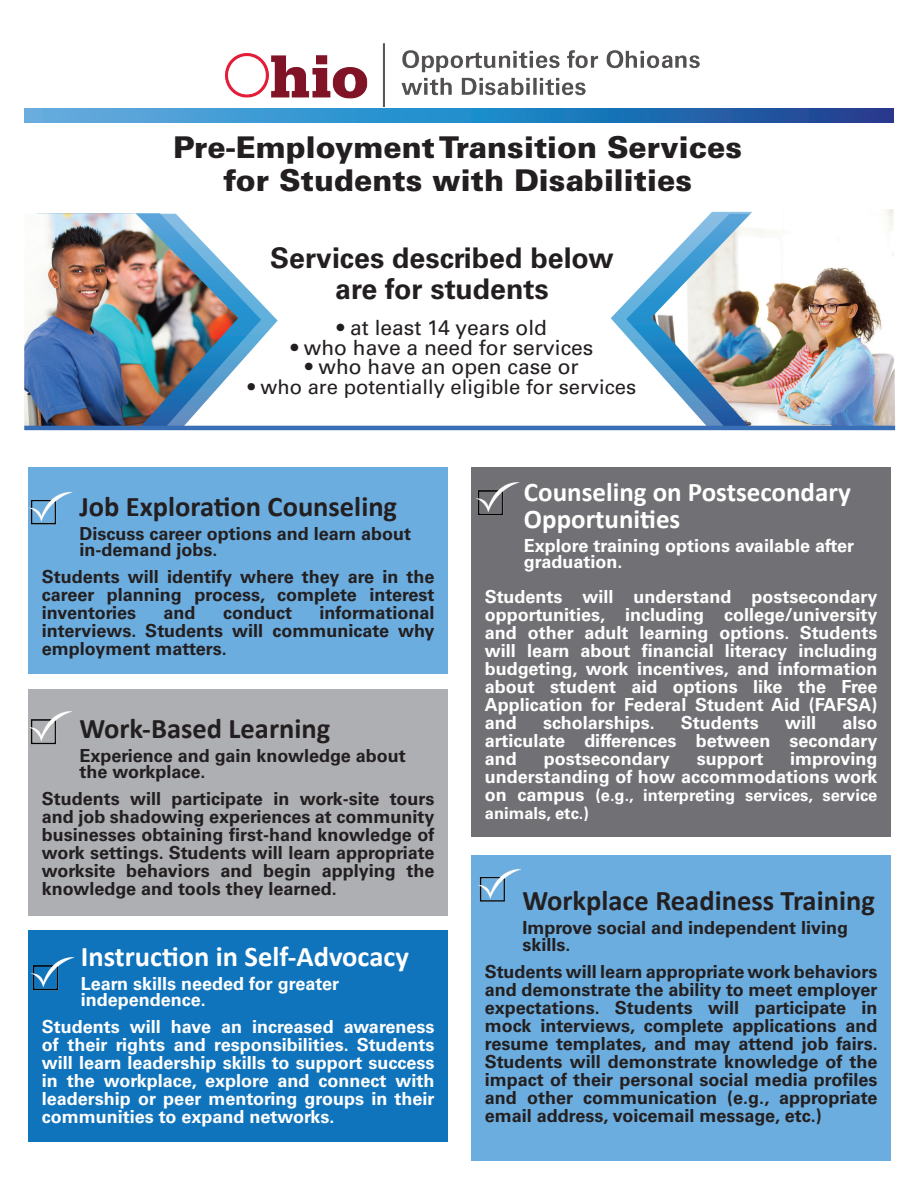
<style>
.page{position:relative;width:918px;height:1188px;background:#fff}
.page>*{position:absolute;margin:0;border:0;box-sizing:border-box;transform-origin:0 0}
.t1{font:900 30px "Univers LT Std";color:#231f20}
.t2{font:700 28.5px "Calibri";color:#231f20}
.t3{font:700 28.5px "Univers LT Std";color:#231f20}
.t4{font:700 28.5px "Calibri";color:#fff}
.t5{font:700 27px/27px "Calibri";color:#fff}
.t6{font:21px "Univers LT Std";color:#231f20}
.t7{font:20.25px "Univers LT Std";color:#231f20}
.t8{font:700 18px/18px "Univers LT Std";color:#231f20;text-align:justify}
.t9{font:700 18px/18px "Univers LT Std";color:#fff;text-align:justify}
.t10{font:700 16.5px/18px "Univers LT Std";color:#fff}
.s1{font-size:18px}
</style>
<div class="page">
<svg style="left:611px;top:302px;width:15px;height:124px"></svg>
<svg style="left:626px;top:276px;width:25px;height:150px"></svg>
<img style="left:204px;top:43px;width:518px;height:66px">
<svg style="left:24px;top:109px;width:870px;height:13px;background:#3181c0"></svg>
<img style="left:651px;top:209px;width:244px;height:217px">
<svg style="left:261px;top:303px;width:17px;height:123px"></svg>
<svg style="left:238px;top:279px;width:23px;height:147px"></svg>
<img style="left:24px;top:213px;width:214px;height:213px">
<hr style="left:24px;top:426px;width:871px;height:4px;background:#396fb7">
<div style="left:28px;top:467px;width:420px;height:69px;background:#6caddf"></div>
<div style="left:28px;top:525px;width:420px;height:59px;background:#6caddf"></div>
<div style="left:28px;top:543px;width:420px;height:131px;background:#6caddf"></div>
<div style="left:28px;top:689px;width:420px;height:69px;background:#aeafb3"></div>
<div style="left:28px;top:747px;width:420px;height:59px;background:#aeafb3"></div>
<div style="left:28px;top:765px;width:420px;height:150px;background:#aeafb3"></div>
<div style="left:28px;top:931px;width:420px;height:55px;background:#1074bc"></div>
<div style="left:28px;top:963px;width:420px;height:62px;background:#1074bc"></div>
<div style="left:28px;top:1007px;width:420px;height:135px;background:#1074bc"></div>
<div style="left:471px;top:467px;width:420px;height:81px;background:#717074"></div>
<div style="left:471px;top:525px;width:420px;height:62px;background:#717074"></div>
<div style="left:471px;top:576px;width:420px;height:261px;background:#717074"></div>
<div style="left:471px;top:855px;width:420px;height:96px;background:#6caddf"></div>
<div style="left:471px;top:931px;width:420px;height:230px;background:#6caddf"></div>
<img style="left:29px;top:492px;width:44px;height:33px">
<img style="left:476px;top:482px;width:44px;height:33px">
<img style="left:29px;top:711px;width:44px;height:34px">
<img style="left:478px;top:869px;width:43px;height:33px">
<img style="left:30px;top:957px;width:45px;height:34px">
<p class="t1" style="left:173px;top:128px;width:571px">Pre-Employment Transition Services</p>
<p class="t1" style="left:223px;top:161px;width:471px">for Students with Disabilities</p>
<p class="t3" style="left:270px;top:241px;width:345px">Services described below</p>
<p class="t3" style="left:335px;top:272px;width:215px">are for students</p>
<p class="t6" style="left:337px;top:315px;width:212px">• at least 14 years old</p>
<p class="t6" style="left:291px;top:335px;width:304px">• who have a need for services</p>
<p class="t6" style="left:305px;top:354px;width:275px">• who have an open case or</p>
<p class="t7" style="left:248px;top:374px;width:390px">• who are potentially eligible for services</p>
<p class="t2" style="left:79px;top:486px;width:319px">Job Exploration Counseling</p>
<p class="t8" style="left:79px;top:524px;width:333px">Discuss career options and learn about</p>
<p class="t8" style="left:79px;top:541px;width:140px">in-demand jobs.</p>
<p class="t8" style="left:42px;top:568px;width:394px">Students will identify where they are in the career planning process, complete interest inventories</p>
<p class="t8" style="left:42px;top:604px;width:394px;text-indent:278px">informational interviews. Students will communicate why employment matters.</p>
<p class="t8" style="left:164px;top:604px;width:34px">and</p>
<p class="t8" style="left:223px;top:604px;width:70px">conduct</p>
<p class="t2" style="left:79px;top:708px;width:252px">Work-Based Learning</p>
<p class="t8" style="left:79px;top:747px;width:328px;line-height:16.5px">Experience and gain knowledge about the workplace.</p>
<p class="t8" style="left:42px;top:790px;width:394px">Students will participate in work-site tours and job shadowing experiences at community businesses obtaining first-hand knowledge of work settings. Students will learn appropriate worksite behaviors and begin applying the knowledge and tools they learned.</p>
<p class="t4" style="left:81px;top:936px;width:329px">Instruction in Self-Advocacy</p>
<p class="t9" style="left:81px;top:975px;width:260px;line-height:16.5px">Learn skills needed for greater independence.</p>
<p class="t9" style="left:42px;top:1018px;width:394px">Students will have an increased awareness of their rights and responsibilities. Students will learn leadership skills to support success in the workplace, explore and connect with leadership or peer mentoring groups in their communities to expand networks.</p>
<p class="t5" style="left:524px;top:478px;width:329px">Counseling on Postsecondary<br>Opportunities</p>
<p class="t9" style="left:524px;top:538px;width:332px;line-height:16.5px">Explore training options available after graduation.</p>
<p class="t9" style="left:485px;top:588px;width:394px">Students will understand postsecondary opportunities, including college/university and other adult learning options. Students will learn about financial literacy including budgeting, work incentives, and information about student aid options like the Free Application for Federal Student Aid (FAFSA) and</p>
<p class="t9" style="left:543px;top:714px;width:113px">scholarships.</p>
<p class="t9" style="left:681px;top:714px;width:79px">Students</p>
<p class="t9" style="left:785px;top:714px;width:33px">will</p>
<p class="t9" style="left:485px;top:714px;width:394px;text-indent:358px">also articulate differences between secondary and</p>
<p class="t9" style="left:485px;top:750px;width:394px;text-align:right">improving<br>understanding of how accommodations work</p>
<p class="t10" style="left:485px;top:786px;width:394px"><span class="s1">on campus</span> (e.g., interpreting services, service animals, etc.)</p>
<p class="t9" style="left:544px;top:750px;width:128px">postsecondary</p>
<p class="t9" style="left:697px;top:750px;width:68px">support</p>
<p class="t2" style="left:522px;top:881px;width:354px">Workplace Readiness Training</p>
<p class="t8" style="left:522px;top:920px;width:327px;line-height:16.5px">Improve social and independent living skills.</p>
<p class="t8" style="left:485px;top:963px;width:394px">Students will learn appropriate work behaviors and demonstrate the ability to meet employer expectations. Students will participate in mock interviews, complete applications and resume templates, and may attend job fairs.<br>Students will demonstrate knowledge of the impact of their personal social media profiles and other communication (e.g., appropriate email address, voicemail message, etc.)</p>
</div>
